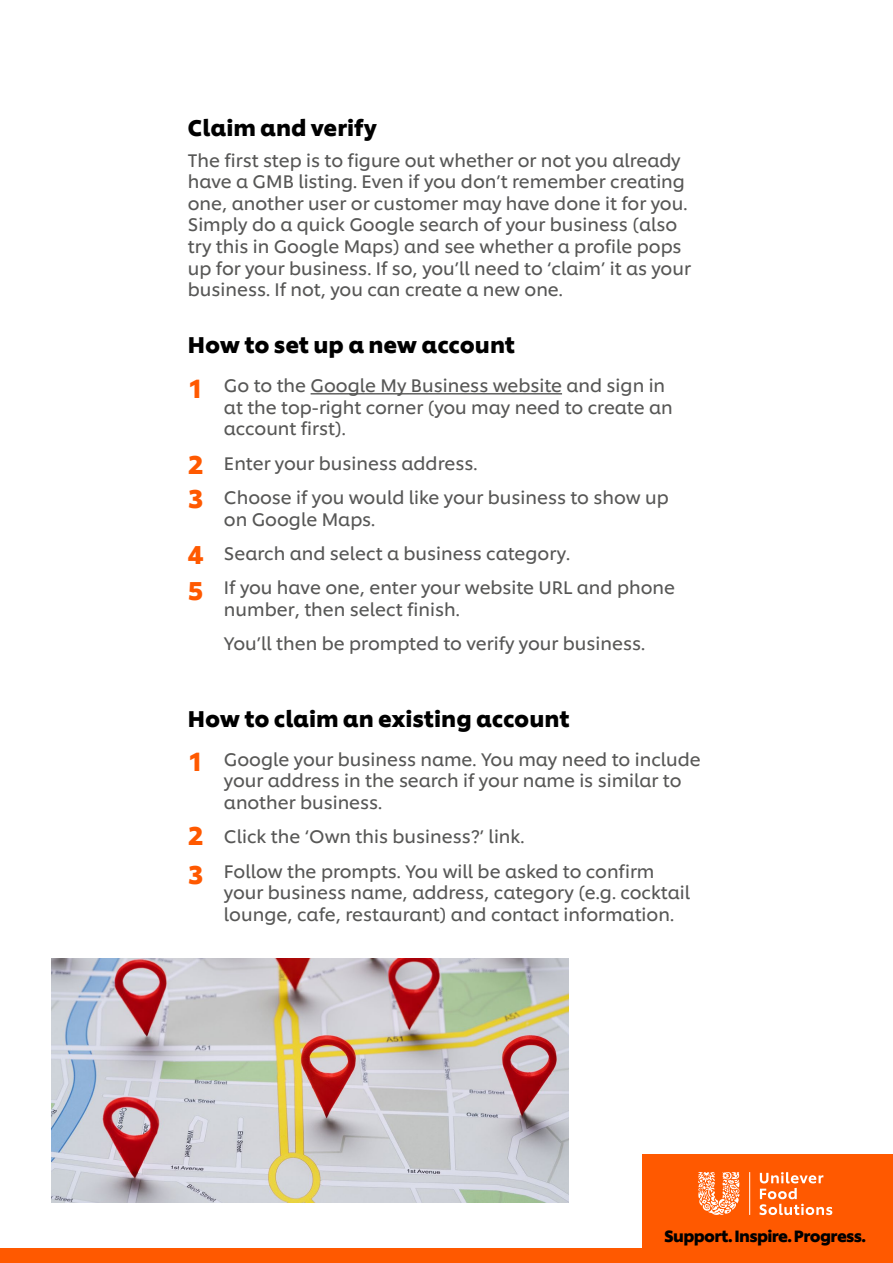
<style>
.page{position:relative;width:893px;height:1263px;background:#fff}
.page>*{position:absolute;margin:0;border:0;box-sizing:border-box;transform-origin:0 0}
.t1{font:700 25.5px/35.8px "Unilever Shilling";color:#ff5900}
.t2{font:700 22.5px "Unilever Shilling";color:#000}
.t3{font:18px/21.6px "Unilever Shilling";color:#575756}
.t4{font:700 16.2px "Unilever Shilling";letter-spacing:-.04em;color:#000}
</style>
<div class="page">
<hr style="left:311px;top:393px;width:251px;height:1px;background:#575756">
<div style="left:0;top:1248px;width:893px;height:15px;background:#ff5900"></div>
<div style="left:643px;top:1154px;width:250px;height:95px;background:#ff5900"></div>
<svg style="left:698px;top:1172px;width:41px;height:43px"></svg>
<hr style="left:749px;top:1172px;width:1px;height:43px;background:#fff">
<svg style="left:759px;top:1172px;width:73px;height:43px"></svg>
<img style="left:51px;top:958px;width:517px;height:244px">
<p class="t2" style="left:188px;top:110px;width:191px">Claim and verify</p>
<p class="t3" style="left:188px;top:148px;width:505px">The first step is to figure out whether or not you already have a GMB listing. Even if you don’t remember creating one, another user or customer may have done it for you.<br>Simply do a quick Google search of your business (also try this in Google Maps) and see whether a profile pops up for your business. If so, you’ll need to ‘claim’ it as your business. If not, you can create a new one.</p>
<p class="t2" style="left:188px;top:327px;width:329px">How to set up a new account</p>
<h1 class="t1" style="left:188px;top:368px;width:17px">1</h1>
<h1 class="t1" style="left:188px;top:444px;width:17px">2</h1>
<h1 class="t1" style="left:188px;top:478px;width:17px">3</h1>
<h1 class="t1" style="left:188px;top:534px;width:17px">4<br>5</h1>
<p class="t3" style="left:224px;top:373px;width:450px">Go to the Google My Business website and sign in at the top-right corner (you may need to create an account first).</p>
<p class="t3" style="left:224px;top:445px;width:446px;line-height:34.3px">Enter your business address.<br>Choose if you would like your business to show up</p>
<p class="t3" style="left:224px;top:500px;width:453px;line-height:34.3px">on Google Maps.<br>Search and select a business category.<br>If you have one, enter your website URL and phone</p>
<p class="t3" style="left:224px;top:591px;width:423px;line-height:34.3px">number, then select finish.<br>You’ll then be prompted to verify your business.</p>
<p class="t2" style="left:188px;top:701px;width:383px">How to claim an existing account</p>
<h1 class="t1" style="left:188px;top:742px;width:17px">1</h1>
<h1 class="t1" style="left:188px;top:816px;width:17px">2</h1>
<h1 class="t1" style="left:188px;top:854px;width:17px">3</h1>
<p class="t3" style="left:224px;top:747px;width:478px">Google your business name. You may need to include your address in the search if your name is similar to another business.</p>
<p class="t3" style="left:224px;top:818px;width:432px;line-height:34.3px">Click the ‘Own this business?’ link.<br>Follow the prompts. You will be asked to confirm</p>
<p class="t3" style="left:224px;top:880px;width:468px">your business name, address, category (e.g. cocktail lounge, cafe, restaurant) and contact information.</p>
<p class="t4" style="left:664px;top:1223px;width:203px">Support. Inspire. Progress.</p>
</div>
